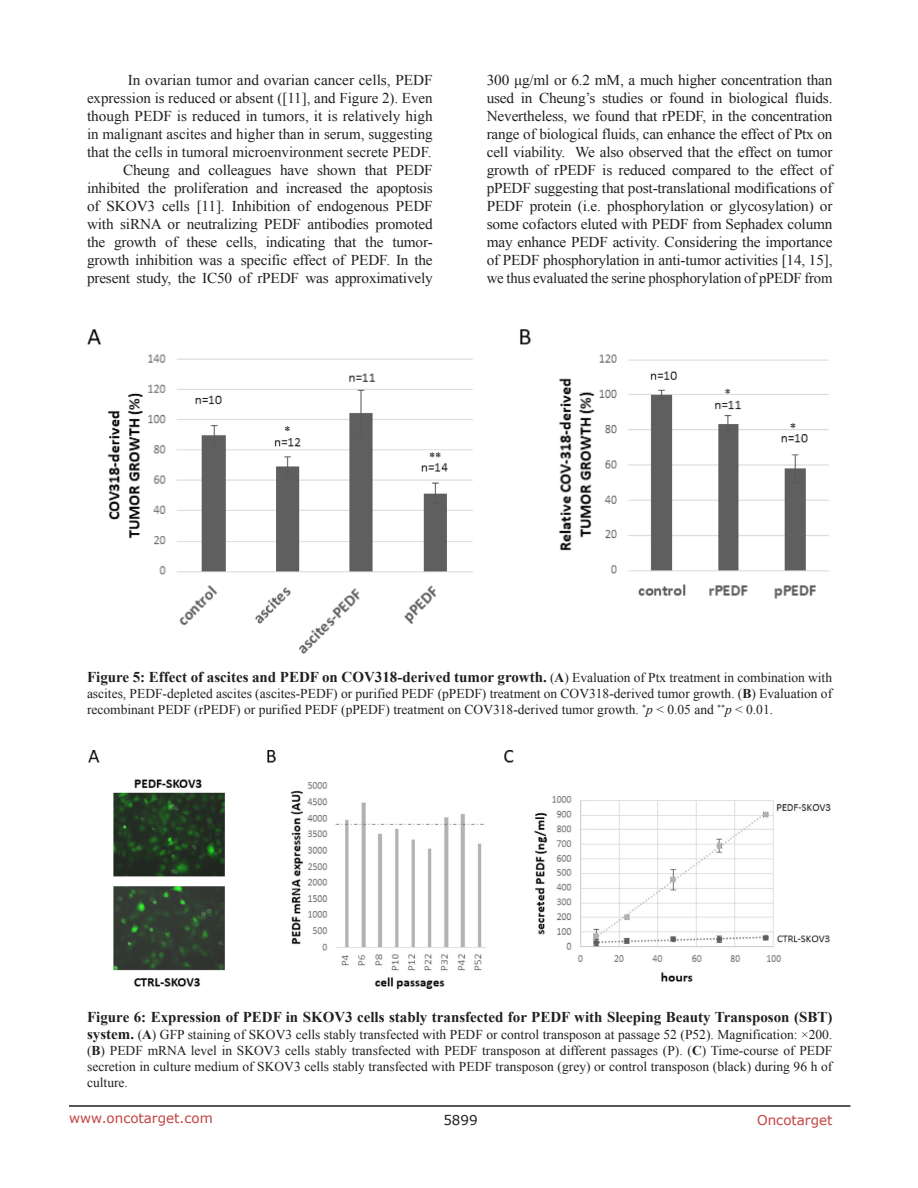
<style>
.page{position:relative;width:918px;height:1188px;background:#fff}
.page>*{position:absolute;margin:0;border:0;box-sizing:border-box;transform-origin:0 0}
.BodyText{font:15px/18px "Times New Roman";letter-spacing:-.01em;color:#231f20;text-align:justify}
.Figuretrx{font:700 15px "Times New Roman";color:#231f20}
.Figuretrx-2{font:13.5px/16.2px "Times New Roman";color:#231f20;text-align:justify}
.t1{font:13.5px "Verdana";color:#c24141}
.t2{font:13.5px "Verdana";color:#231f20}
.s1{font-weight:400;font-size:13.5px}
.s2{font-size:13.5px}
.s3{font-weight:700}
.s4{font-style:italic}
.s5{font-weight:700;font-size:15px}
</style>
<div class="page">
<hr style="left:69px;top:1105px;width:781px;height:2px;background:#231f20">
<img style="left:89px;top:750px;width:742px;height:238px">
<img style="left:87px;top:330px;width:742px;height:324px">
<p class="BodyText" style="left:87px;top:71px;width:347px;text-indent:41px">In ovarian tumor and ovarian cancer cells, PEDF expression is reduced or absent ([11], and Figure 2). Even though PEDF is reduced in tumors, it is relatively high in malignant ascites and higher than in serum, suggesting that the cells in tumoral microenvironment secrete PEDF.</p>
<p class="BodyText" style="left:87px;top:161px;width:347px;text-indent:36px">Cheung and colleagues have shown that PEDF inhibited the proliferation and increased the apoptosis of SKOV3 cells [11]. Inhibition of endogenous PEDF with siRNA or neutralizing PEDF antibodies promoted the growth of these cells, indicating that the tumor&shy;growth inhibition was a specific effect of PEDF. In the present study, the IC50 of rPEDF was approximatively</p>
<p class="BodyText" style="left:487px;top:71px;width:347px">300 μg/ml or 6.2 mM, a much higher concentration than used in Cheung’s studies or found in biological fluids.<br>Nevertheless, we found that rPEDF, in the concentration range of biological fluids, can enhance the effect of Ptx on cell viability. We also observed that the effect on tumor growth of rPEDF is reduced compared to the effect of pPEDF suggesting that post-translational modifications of PEDF protein (i.e. phosphorylation or glycosylation) or some cofactors eluted with PEDF from Sephadex column may enhance PEDF activity. Considering the importance of PEDF phosphorylation in anti-tumor activities [14, 15], we thus evaluated the serine phosphorylation of pPEDF from</p>
<p class="Figuretrx" style="left:87px;top:666px;width:747px">Figure 5: Effect of ascites and PEDF on COV318-derived tumor growth. <span class="s1">(</span><span class="s2">A</span><span class="s1">) Evaluation of Ptx treatment in combination with</span></p>
<p class="Figuretrx-2" style="left:87px;top:685px;width:747px">ascites, PEDF-depleted ascites (ascites-PEDF) or purified PEDF (pPEDF) treatment on COV318-derived tumor growth. (<span class="s3">B</span>) Evaluation of recombinant PEDF (rPEDF) or purified PEDF (pPEDF) treatment on COV318-derived tumor growth. <sup>*</sup><span class="s4">p</span> &lt; 0.05 and <sup>**</sup><span class="s4">p</span> &lt; 0.01.</p>
<p class="Figuretrx" style="left:87px;top:1007px;width:747px">Figure 6: Expression of PEDF in SKOV3 cells stably transfected for PEDF with Sleeping Beauty Transposon (SBT)</p>
<p class="Figuretrx-2" style="left:87px;top:1026px;width:747px"><span class="s5">system.</span> (<span class="s3">A</span>) GFP staining of SKOV3 cells stably transfected with PEDF or control transposon at passage 52 (P52). Magnification: ×200. (<span class="s3">B</span>) PEDF mRNA level in SKOV3 cells stably transfected with PEDF transposon at different passages (P). (<span class="s3">C</span>) Time-course of PEDF secretion in culture medium of SKOV3 cells stably transfected with PEDF transposon (grey) or control transposon (black) during 96 h of culture.</p>
<p class="t1" style="left:69px;top:1109px;width:145px">www.oncotarget.com</p>
<p class="t2" style="left:443px;top:1111px;width:36px">5899</p>
<p class="t1" style="left:757px;top:1111px;width:77px">Oncotarget</p>
</div>
